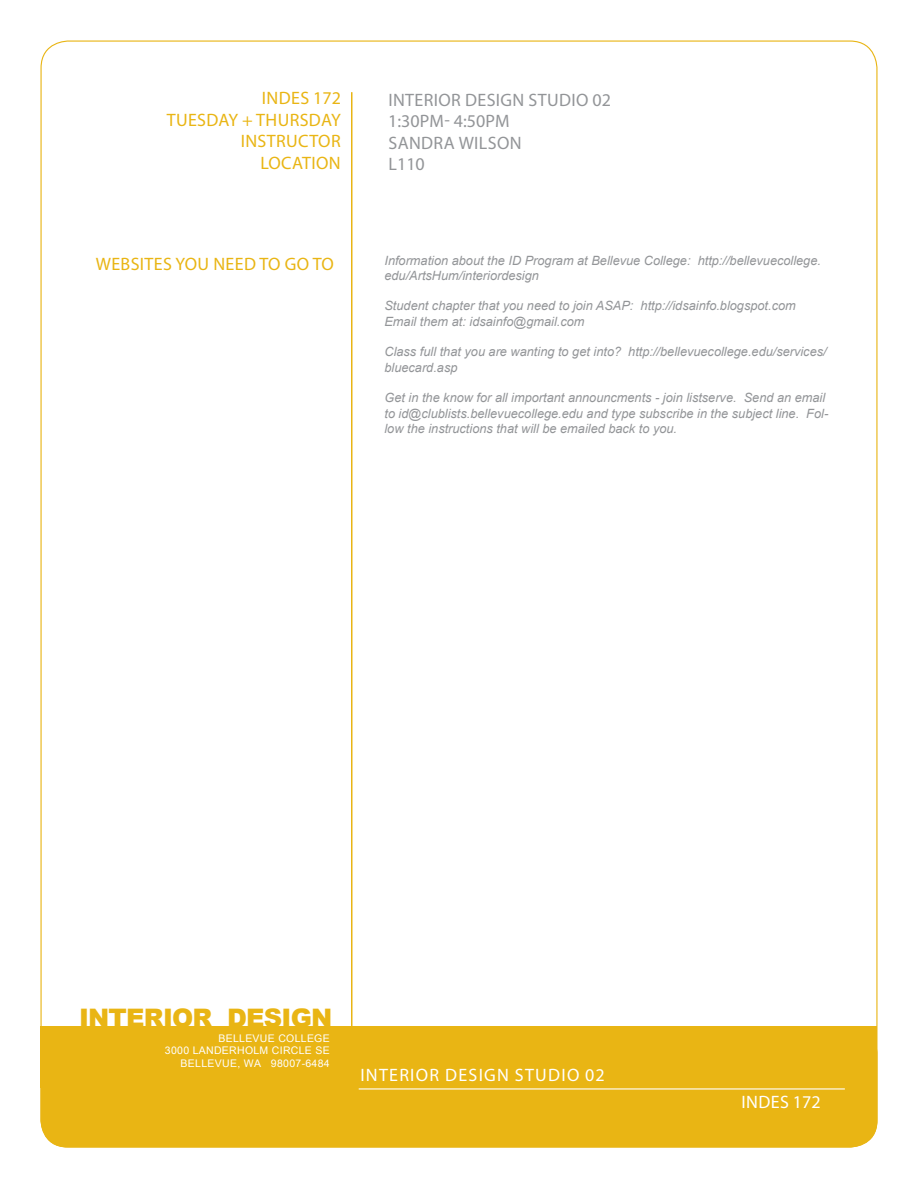
<style>
.page{position:relative;width:918px;height:1188px;background:#fff}
.page>*{position:absolute;margin:0;border:0;box-sizing:border-box;transform-origin:0 0}
.t1{font:900 25.5px "Arial";letter-spacing:-.03em;color:#e9b514}
.t2{font:18px/21.6px "Myriad Pro";letter-spacing:.02em;color:#e9b514;text-align:right}
.t3{font:18px/21.6px "Myriad Pro";letter-spacing:.01em;color:#939598}
.t4{font:18px "Myriad Pro";letter-spacing:.07em;color:#fff}
.t5{font:italic 12.75px/15.3px "Arial";color:#939598}
.t6{font:10.5px/12.6px "Arial Unicode MS";letter-spacing:.03em;color:#fff;text-align:right}
</style>
<div class="page">
<div style="left:40px;top:1026px;width:838px;height:122px;background:#e9b514;border-radius:27px"></div>
<div style="left:40px;top:1026px;width:838px;height:61px;background:#e9b514"></div>
<hr style="left:351px;top:92px;width:1px;height:961px;background:#e9b514">
<hr style="left:359px;top:1088px;width:486px;height:2px;background:#fff">
<h2 class="t2" style="left:262px;top:87px;width:81px">INDES 172</h2>
<h2 class="t2" style="left:167px;top:109px;width:11px">TUES</h2>
<h2 class="t2" style="left:207px;top:109px;width:136px">DAY + THURS DAY<br>INSTRUCTOR<br>LOCATION</h2>
<h2 class="t2" style="left:96px;top:253px;width:240px">WEBSITES YOU NEED TO GO TO</h2>
<h2 class="t3" style="left:388px;top:89px;width:10px">INTERIOR</h2>
<h2 class="t3" style="left:465px;top:89px;width:23px">DESIGN</h2>
<h2 class="t3" style="left:529px;top:89px;width:84px">STUDIO 02</h2>
<h2 class="t3" style="left:388px;top:110px;width:112px">1:30PM- 4:50PM<br>SANDRA WILSON<br>L110</h2>
<p class="t5" style="left:384px;top:253px;width:438px">Information about the ID Program at Bellevue College: http://bellevuecollege. edu/ArtsHum/interiordesign</p>
<p class="t5" style="left:384px;top:298px;width:413px">Student chapter that you need to join ASAP: http://idsainfo.blogspot.com<br>Email them at: idsainfo@gmail.com</p>
<p class="t5" style="left:384px;top:344px;width:444px">Class full that you are wanting to get into? http://bellevuecollege.edu/services/ bluecard.asp</p>
<p class="t5" style="left:384px;top:390px;width:445px">Get in the know for all important announcments - join listserve. Send an email to id@clublists.bellevuecollege.edu and type subscribe in the subject line. Fol&shy;low the instructions that will be emailed back to you.</p>
<h1 class="t1" style="left:79px;top:999px;width:255px">INTERIOR DESIGN</h1>
<p class="t6" style="left:165px;top:1032px;width:166px">BELLEVUE COLLEGE<br>3000 LANDERHOLM CIRCLE SE<br>BELLEVUE, WA 98007-6484</p>
<h2 class="t4" style="left:360px;top:1064px;width:246px">INTERIOR DESIGN STUDIO 02</h2>
<h2 class="t4" style="left:742px;top:1091px;width:81px">INDES 172</h2>
</div>
